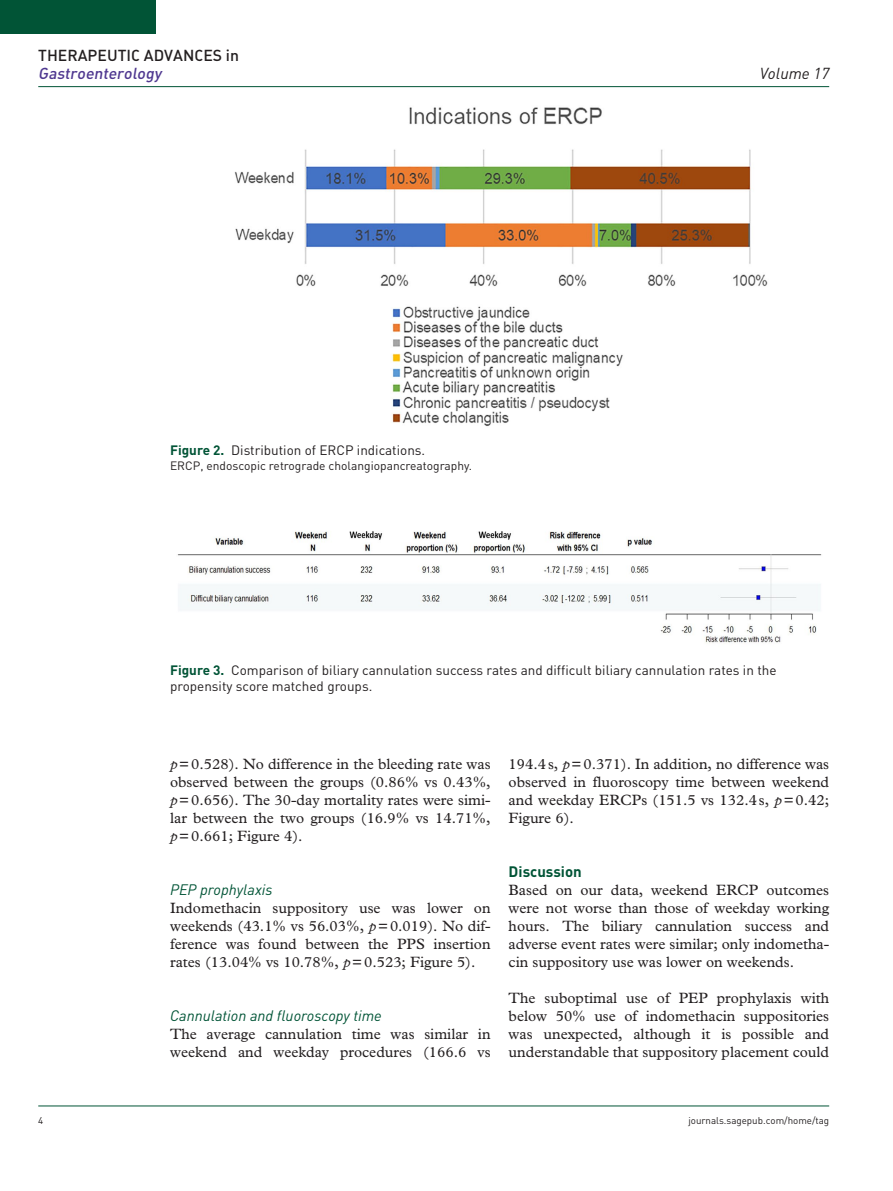
<style>
.page{position:relative;width:893px;height:1191px;background:#fff}
.page>*{position:absolute;margin:0;border:0;box-sizing:border-box;transform-origin:0 0}
.t1{font:15.75px "DIN Medium Alternate";color:#231f20}
.t2{font:italic 15.75px "DIN Medium Alternate";color:#4f3890}
.t3{font:italic 15.75px "DIN";color:#231f20}
.t4{font:15px/18px "Plantin Std";color:#231f20;text-align:justify}
.t5{font:italic 15px "DIN";color:#015436}
.t6{font:700 15px "DIN";color:#015436}
.t7{font:13.5px/15.8px "DIN";color:#231f20}
.t8{font:12px "DIN";color:#231f20}
.t9{font:9.75px "DIN";color:#231f20}
.s1{font-weight:700;color:#015436}
.s2{font-style:italic}
</style>
<div class="page">
<hr style="left:38px;top:86px;width:791px;height:1px;background:#015436">
<hr style="left:38px;top:1105px;width:791px;height:1px;background:#015436">
<div style="left:0;top:0;width:155px;height:34px;background:#015436"></div>
<img style="left:234px;top:107px;width:534px;height:319px">
<img style="left:177px;top:531px;width:645px;height:112px">
<p class="t1" style="left:38px;top:45px;width:202px">THERAPEUTIC ADVANCES IN</p>
<p class="t2" style="left:38px;top:63px;width:125px">Gastroenterology</p>
<p class="t7" style="left:170px;top:442px;width:257px"><span class="s1">Figure 2.</span> Distribution of ERCP indications.</p>
<p class="t8" style="left:170px;top:458px;width:303px">ERCP, endoscopic retrograde cholangiopancreatography.</p>
<p class="t3" style="left:760px;top:63px;width:71px">Volume 17</p>
<p class="t7" style="left:170px;top:662px;width:608px"><span class="s1">Figure 3.</span> Comparison of biliary cannulation success rates and difficult biliary cannulation rates in the propensity score matched groups.</p>
<p class="t4" style="left:170px;top:755px;width:322px"><span class="s2">p</span>=0.528). No difference in the bleeding rate was observed between the groups (0.86% vs 0.43%, <span class="s2">p</span>=0.656). The 30-day mortality rates were simi&shy;lar between the two groups (16.9% vs 14.71%, <span class="s2">p</span>=0.661; Figure 4).</p>
<p class="t5" style="left:170px;top:880px;width:104px">PEP prophylaxis</p>
<p class="t4" style="left:170px;top:899px;width:322px">Indomethacin suppository use was lower on weekends (43.1% vs 56.03%, <span class="s2">p</span>=0.019). No dif&shy;ference was found between the PPS insertion rates (13.04% vs 10.78%, <span class="s2">p</span>=0.523; Figure 5).</p>
<p class="t5" style="left:170px;top:1006px;width:213px">Cannulation and fluoroscopy time</p>
<p class="t4" style="left:170px;top:1025px;width:322px">The average cannulation time was similar in weekend and weekday procedures (166.6 vs</p>
<p class="t4" style="left:509px;top:755px;width:322px">194.4s, <span class="s2">p</span>=0.371). In addition, no difference was observed in fluoroscopy time between weekend and weekday ERCPs (151.5 vs 132.4s, <span class="s2">p</span>=0.42; Figure 6).</p>
<p class="t6" style="left:509px;top:861px;width:75px">Discussion</p>
<p class="t4" style="left:509px;top:881px;width:322px">Based on our data, weekend ERCP outcomes were not worse than those of weekday working hours. The biliary cannulation success and adverse event rates were similar; only indometha&shy;cin suppository use was lower on weekends.</p>
<p class="t4" style="left:509px;top:989px;width:322px">The suboptimal use of PEP prophylaxis with below 50% use of indomethacin suppositories was unexpected, although it is possible and understandable that suppository placement could</p>
<p class="t9" style="left:38px;top:1114px;width:7px">4</p>
<p class="t9" style="left:688px;top:1114px;width:142px">journals.sagepub.com/home/tag</p>
</div>
